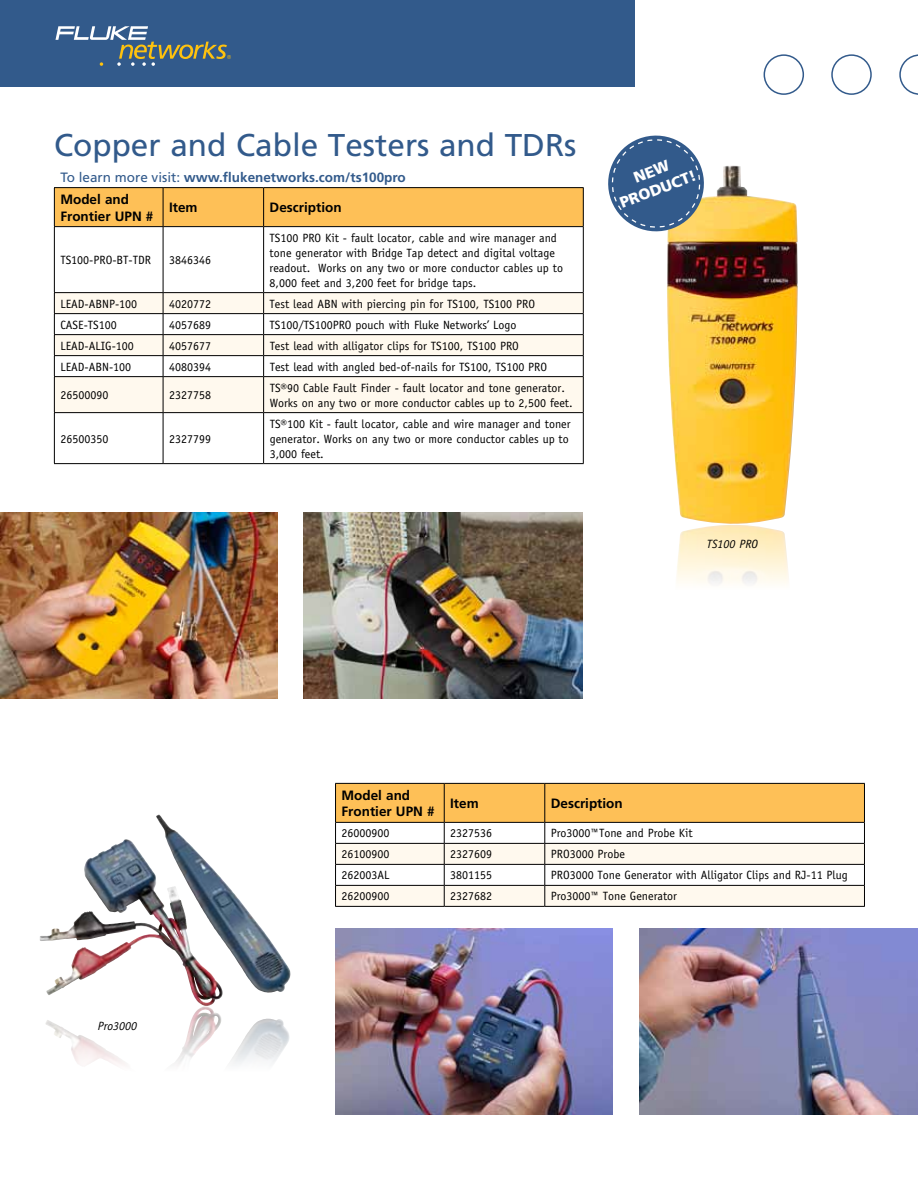
<style>
.page{position:relative;width:918px;height:1188px;background:#fff}
.page>*{position:absolute;margin:0;border:0;box-sizing:border-box;transform-origin:0 0}
.t1{font:31.5px "Frutiger";color:#325a8b}
.t2{font:900 15.3px/18.5px "Frutiger";color:#fff;text-align:center}
.t3{font:700 13.5px/16.5px "Frutiger";color:#000}
.t4{font:700 13.5px/22.5px "Frutiger";color:#325a8b}
.t5{font:12px/15px "Officina Sans";color:#000}
.t6{font:italic 12px "Officina Sans";color:#000}
.s1{font-weight:400}
.s2{color:#000}
</style>
<div class="page">
<svg style="left:335px;top:783px;width:530px;height:123px"></svg>
<hr style="left:335px;top:906px;width:109px;height:1px;background:#000">
<hr style="left:444px;top:906px;width:101px;height:1px;background:#000">
<hr style="left:545px;top:906px;width:320px;height:1px;background:#000">
<div style="left:55px;top:188px;width:528px;height:38px;background:#fec057"></div>
<svg style="left:55px;top:227px;width:528px;height:236px"></svg>
<div style="left:55px;top:377px;width:528px;height:35px;background:#fff9ee"></div>
<hr style="left:54px;top:187px;width:109px;height:1px;background:#000">
<hr style="left:54px;top:188px;width:1px;height:38px;background:#000">
<hr style="left:163px;top:187px;width:101px;height:1px;background:#000">
<hr style="left:163px;top:188px;width:1px;height:38px;background:#000">
<hr style="left:264px;top:187px;width:320px;height:1px;background:#000">
<hr style="left:263px;top:188px;width:1px;height:38px;background:#000">
<hr style="left:583px;top:188px;width:1px;height:38px;background:#000">
<hr style="left:54px;top:226px;width:109px;height:1px;background:#000">
<hr style="left:54px;top:227px;width:1px;height:65px;background:#000">
<hr style="left:163px;top:226px;width:101px;height:1px;background:#000">
<hr style="left:163px;top:227px;width:1px;height:65px;background:#000">
<hr style="left:264px;top:226px;width:320px;height:1px;background:#000">
<hr style="left:263px;top:227px;width:1px;height:65px;background:#000">
<hr style="left:583px;top:227px;width:1px;height:65px;background:#000">
<hr style="left:54px;top:292px;width:109px;height:1px;background:#000">
<hr style="left:163px;top:292px;width:101px;height:1px;background:#000">
<hr style="left:264px;top:292px;width:320px;height:1px;background:#000">
<svg style="left:54px;top:293px;width:530px;height:83px"></svg>
<hr style="left:54px;top:376px;width:109px;height:1px;background:#000">
<hr style="left:54px;top:377px;width:1px;height:35px;background:#000">
<hr style="left:163px;top:376px;width:101px;height:1px;background:#000">
<hr style="left:163px;top:377px;width:1px;height:35px;background:#000">
<hr style="left:264px;top:376px;width:320px;height:1px;background:#000">
<hr style="left:263px;top:377px;width:1px;height:35px;background:#000">
<hr style="left:583px;top:377px;width:1px;height:35px;background:#000">
<hr style="left:54px;top:412px;width:109px;height:1px;background:#000">
<hr style="left:54px;top:413px;width:1px;height:50px;background:#000">
<hr style="left:163px;top:412px;width:101px;height:1px;background:#000">
<hr style="left:163px;top:413px;width:1px;height:50px;background:#000">
<hr style="left:264px;top:412px;width:320px;height:1px;background:#000">
<hr style="left:263px;top:413px;width:1px;height:50px;background:#000">
<hr style="left:583px;top:413px;width:1px;height:50px;background:#000">
<hr style="left:54px;top:463px;width:109px;height:1px;background:#000">
<hr style="left:163px;top:463px;width:101px;height:1px;background:#000">
<hr style="left:264px;top:463px;width:320px;height:1px;background:#000">
<div style="left:0;top:0;width:634px;height:86px;background:#325a8b"></div>
<svg style="left:56px;top:26px;width:175px;height:40px"></svg>
<svg style="left:899px;top:54px;width:19px;height:41px"></svg>
<div style="left:831px;top:54px;width:41px;height:41px;border:2px solid #325a8b;border-radius:50%"></div>
<div style="left:764px;top:54px;width:40px;height:41px;border:2px solid #325a8b;border-radius:50%"></div>
<img style="left:667px;top:166px;width:131px;height:358px">
<img style="left:676px;top:525px;width:113px;height:59px">
<svg style="left:608px;top:135px;width:102px;height:103px"></svg>
<img style="left:639px;top:929px;width:279px;height:186px">
<img style="left:304px;top:513px;width:279px;height:186px">
<img style="left:335px;top:929px;width:278px;height:186px">
<img style="left:0;top:513px;width:278px;height:186px">
<img style="left:111px;top:815px;width:180px;height:178px">
<img style="left:45px;top:1007px;width:157px;height:59px">
<h1 class="t1" style="left:54px;top:126px;width:524px">Copper and Cable Testers and TDRs</h1>
<p class="t4" style="left:60px;top:166px;width:347px"><span class="s1">To learn more visit:</span> www.flukenetworks.com/ts100pro<br><span class="s2">Model and</span></p>
<p class="t3" style="left:60px;top:208px;width:95px">Frontier UPN #</p>
<p class="t3" style="left:169px;top:199px;width:30px">Item</p>
<p class="t3" style="left:270px;top:199px;width:73px">Description</p>
<p class="t5" style="left:60px;top:253px;width:92px">TS100-PRO-BT-TDR</p>
<p class="t5" style="left:169px;top:253px;width:43px">3846346</p>
<p class="t5" style="left:270px;top:230px;width:295px">TS100 PRO Kit - fault locator, cable and wire manager and tone generator with Bridge Tap detect and digital voltage readout. Works on any two or more conductor cables up to 8,000 feet and 3,200 feet for bridge taps.</p>
<p class="t5" style="left:60px;top:296px;width:78px">LEAD-ABNP-100</p>
<p class="t5" style="left:169px;top:296px;width:43px">4020772</p>
<p class="t5" style="left:270px;top:296px;width:267px">Test lead ABN with piercing pin for TS100, TS100 PRO</p>
<p class="t5" style="left:60px;top:317px;width:58px">CASE-TS100</p>
<p class="t5" style="left:169px;top:317px;width:43px">4057689</p>
<p class="t5" style="left:270px;top:317px;width:248px">TS100/TS100PRO pouch with Fluke Networks’ Logo</p>
<p class="t5" style="left:60px;top:338px;width:75px">LEAD-ALIG-100</p>
<p class="t5" style="left:169px;top:338px;width:43px">4057677</p>
<p class="t5" style="left:270px;top:338px;width:251px">Test lead with alligator clips for TS100, TS100 PRO</p>
<p class="t5" style="left:60px;top:359px;width:72px">LEAD-ABN-100</p>
<p class="t5" style="left:169px;top:359px;width:43px">4080394</p>
<p class="t5" style="left:270px;top:359px;width:279px">Test lead with angled bed-of-nails for TS100, TS100 PRO</p>
<p class="t5" style="left:60px;top:388px;width:49px">26500090</p>
<p class="t5" style="left:169px;top:388px;width:43px">2327758</p>
<p class="t5" style="left:270px;top:380px;width:305px">TS®90 Cable Fault Finder - fault locator and tone generator.<br>Works on any two or more conductor cables up to 2,500 feet.</p>
<p class="t5" style="left:60px;top:431px;width:49px">26500350</p>
<p class="t5" style="left:169px;top:431px;width:43px">2327799</p>
<p class="t5" style="left:270px;top:416px;width:302px">TS®100 Kit - fault locator, cable and wire manager and toner generator. Works on any two or more conductor cables up to<br>3,000 feet.</p>
<p class="t2" style="left:611px;top:177px;width:82px;rotate:-21deg">NEW<br>PRODUCT!</p>
<p class="t6" style="left:707px;top:537px;width:53px">TS100 PRO</p>
<p class="t6" style="left:98px;top:1019px;width:41px">Pro3000</p>
<p class="t3" style="left:342px;top:787px;width:95px">Model and<br>Frontier UPN #</p>
<p class="t3" style="left:450px;top:795px;width:30px">Item</p>
<p class="t3" style="left:551px;top:795px;width:73px">Description</p>
<p class="t5" style="left:342px;top:826px;width:49px">26000900</p>
<p class="t5" style="left:450px;top:826px;width:43px">2327536</p>
<p class="t5" style="left:551px;top:826px;width:143px">Pro3000™Tone and Probe Kit</p>
<p class="t5" style="left:342px;top:847px;width:49px">26100900</p>
<p class="t5" style="left:450px;top:847px;width:43px">2327609</p>
<p class="t5" style="left:551px;top:847px;width:76px">PRO3000 Probe</p>
<p class="t5" style="left:342px;top:868px;width:50px">262003AL</p>
<p class="t5" style="left:450px;top:868px;width:43px">3801155</p>
<p class="t5" style="left:551px;top:868px;width:298px">PRO3000 Tone Generator with Alligator Clips and RJ-11 Plug</p>
<p class="t5" style="left:342px;top:889px;width:49px">26200900</p>
<p class="t5" style="left:450px;top:889px;width:43px">2327682</p>
<p class="t5" style="left:551px;top:889px;width:128px">Pro3000™ Tone Generator</p>
</div>
